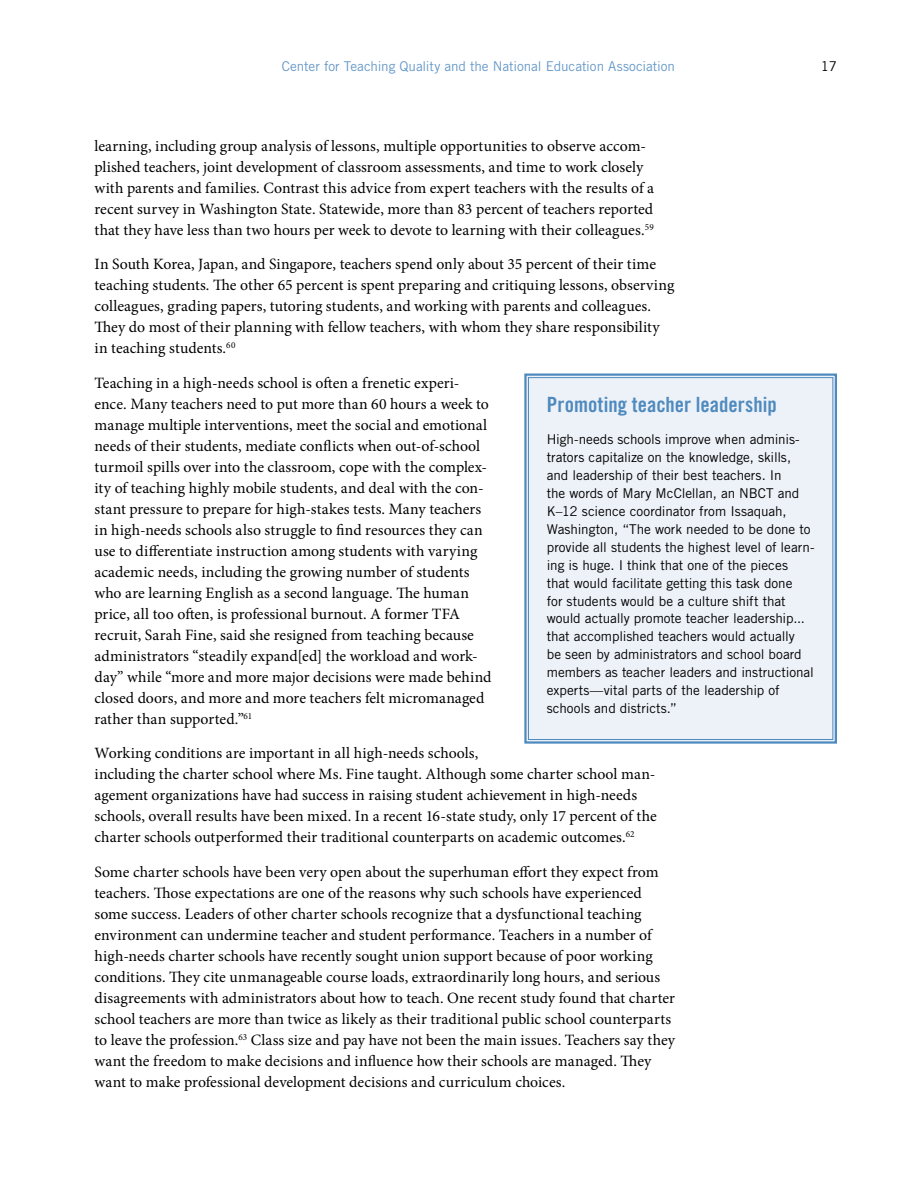
<style>
.page{position:relative;width:918px;height:1188px;background:#fff}
.page>*{position:absolute;margin:0;border:0;box-sizing:border-box;transform-origin:0 0}
.t1{font:21px "Trade Gothic Bold Cond Twenty";color:#4e8abe}
.t2{font:15.75px/21px "Minion Pro";color:#000}
.t3{font:13.5px/18px "Trade Gothic";letter-spacing:-.005em;color:#000}
.t4{font:13.5px "Trade Gothic";letter-spacing:-.005em;color:#6799c8}
</style>
<div class="page">
<div style="left:524px;top:373px;width:313px;height:371px;background:#edf1f8"></div>
<div style="left:528px;top:377px;width:305px;height:363px;border:1px solid #4e8abe"></div>
<p class="t4" style="left:282px;top:58px;width:395px">Center for Teaching Quality and the National Education Association</p>
<p class="t3" style="left:821px;top:57px;width:18px">17</p>
<p class="t2" style="left:94px;top:135px;width:561px">learning, including group analysis of lessons, multiple opportunities to observe accom&shy;plished teachers, joint development of classroom assessments, and time to work closely with parents and families. Contrast this advice from expert teachers with the results of a recent survey in Washington State. Statewide, more than 83 percent of teachers reported that they have less than two hours per week to devote to learning with their colleagues.<sup>59</sup></p>
<p class="t2" style="left:95px;top:254px;width:581px">In South Korea, Japan, and Singapore, teachers spend only about 35 percent of their time teaching students. The other 65 percent is spent preparing and critiquing lessons, observing colleagues, grading papers, tutoring students, and working with parents and colleagues.<br>They do most of their planning with fellow teachers, with whom they share responsibility in teaching students.<sup>60</sup></p>
<p class="t2" style="left:95px;top:372px;width:399px">Teaching in a high-needs school is often a frenetic experi&shy;ence. Many teachers need to put more than 60 hours a week to manage multiple interventions, meet the social and emotional needs of their students, mediate conflicts when out-of-school turmoil spills over into the classroom, cope with the complex&shy;ity of teaching highly mobile students, and deal with the con&shy;stant pressure to prepare for high-stakes tests. Many teachers in high-needs schools also struggle to find resources they can use to differentiate instruction among students with varying academic needs, including the growing number of students who are learning English as a second language. The human price, all too often, is professional burnout. A former TFA recruit, Sarah Fine, said she resigned from teaching because administrators “steadily expand[ed] the workload and work&shy;day” while “more and more major decisions were made behind closed doors, and more and more teachers felt micromanaged rather than supported.”<sup>61</sup></p>
<p class="t2" style="left:94px;top:743px;width:564px">Working conditions are important in all high-needs schools,<br>including the charter school where Ms. Fine taught. Although some charter school man&shy;agement organizations have had success in raising student achievement in high-needs schools, overall results have been mixed. In a recent 16-state study, only 17 percent of the charter schools outperformed their traditional counterparts on academic outcomes.<sup>62</sup></p>
<p class="t2" style="left:94px;top:861px;width:582px">Some charter schools have been very open about the superhuman effort they expect from teachers. Those expectations are one of the reasons why such schools have experienced some success. Leaders of other charter schools recognize that a dysfunctional teaching environment can undermine teacher and student performance. Teachers in a number of high-needs charter schools have recently sought union support because of poor working conditions. They cite unmanageable course loads, extraordinarily long hours, and serious disagreements with administrators about how to teach. One recent study found that charter school teachers are more than twice as likely as their traditional public school counterparts to leave the profession.<sup>63</sup> Class size and pay have not been the main issues. Teachers say they want the freedom to make decisions and influence how their schools are managed. They want to make professional development decisions and curriculum choices.</p>
<h1 class="t1" style="left:547px;top:392px;width:231px">Promoting teacher leadership</h1>
<p class="t3" style="left:547px;top:430px;width:269px">High-needs schools improve when adminis&shy;trators capitalize on the knowledge, skills, and leadership of their best teachers. In<br>the words of Mary McClellan, an NBCT and K–12 science coordinator from Issaquah, Washington, “The work needed to be done to provide all students the highest level of learn&shy;ing is huge. I think that one of the pieces<br>that would facilitate getting this task done<br>for students would be a culture shift that would actually promote teacher leadership... that accomplished teachers would actually<br>be seen by administrators and school board members as teacher leaders and instructional experts—vital parts of the leadership of schools and districts.”</p>
</div>
